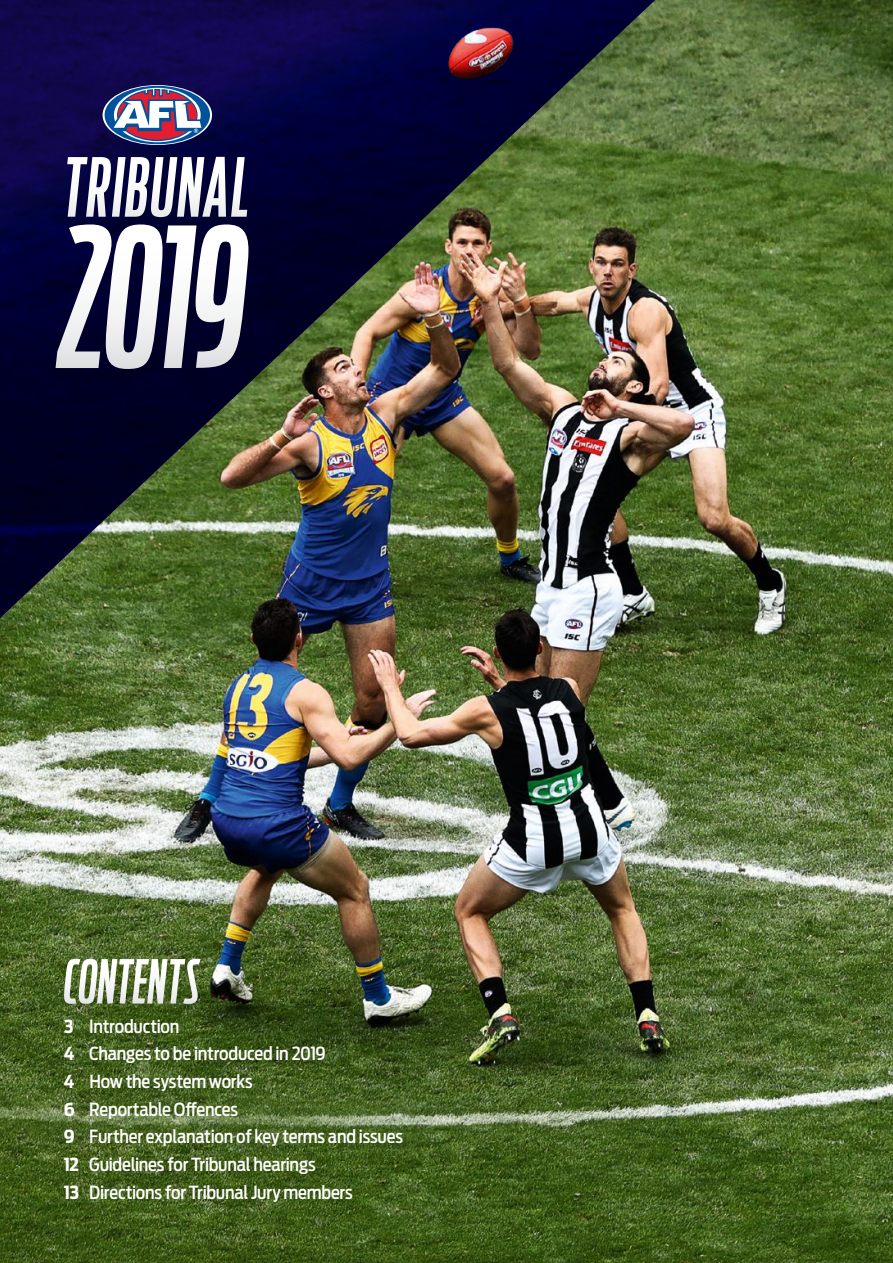
<style>
.page{position:relative;width:893px;height:1263px;background:#fff}
.page>*{position:absolute;margin:0;border:0;box-sizing:border-box;transform-origin:0 0}
.t1{font:italic 500 192.3px "Antenna Comp";color:#fff}
.t2{font:italic 500 80.55px "Antenna Comp";letter-spacing:.02em;color:#fff}
.t3{font:italic 500 60px "Antenna Comp";letter-spacing:.005em;color:#fff}
.t4{font:500 18px/27.6px "Antenna Cond";letter-spacing:-.015em;color:#fff}
.s1{font-weight:700}
</style>
<div class="page">
<img style="left:0;top:685px;width:893px;height:578px">
<img style="left:0;top:0;width:893px;height:685px">
<svg style="left:103px;top:85px;width:109px;height:60px"></svg>
<div style="left:105px;top:86px;width:105px;height:58px;background:#00529c;border-radius:50%"></div>
<svg style="left:114px;top:88px;width:87px;height:54px"></svg>
<img style="left:404px;top:0;width:139px;height:168px">
<h2 class="t2" style="left:64px;top:139px;width:187px">TRIBUNAL</h2>
<h1 class="t1" style="left:61px;top:183px;width:190px">2019</h1>
<h3 class="t3" style="left:64px;top:946px;width:137px">CONTENTS</h3>
<p class="t4" style="left:64px;top:1012px;width:341px"><span class="s1">3</span> Introduction<br><span class="s1">4</span> Changes to be introduced in 2019<br><span class="s1">4</span> How the system works<br><span class="s1">6</span> Reportable Offences<br><span class="s1">9</span> Further explanation of key terms and issues<br><span class="s1">12</span> Guidelines for Tribunal hearings<br><span class="s1">13</span> Directions for Tribunal Jury members</p>
</div>
